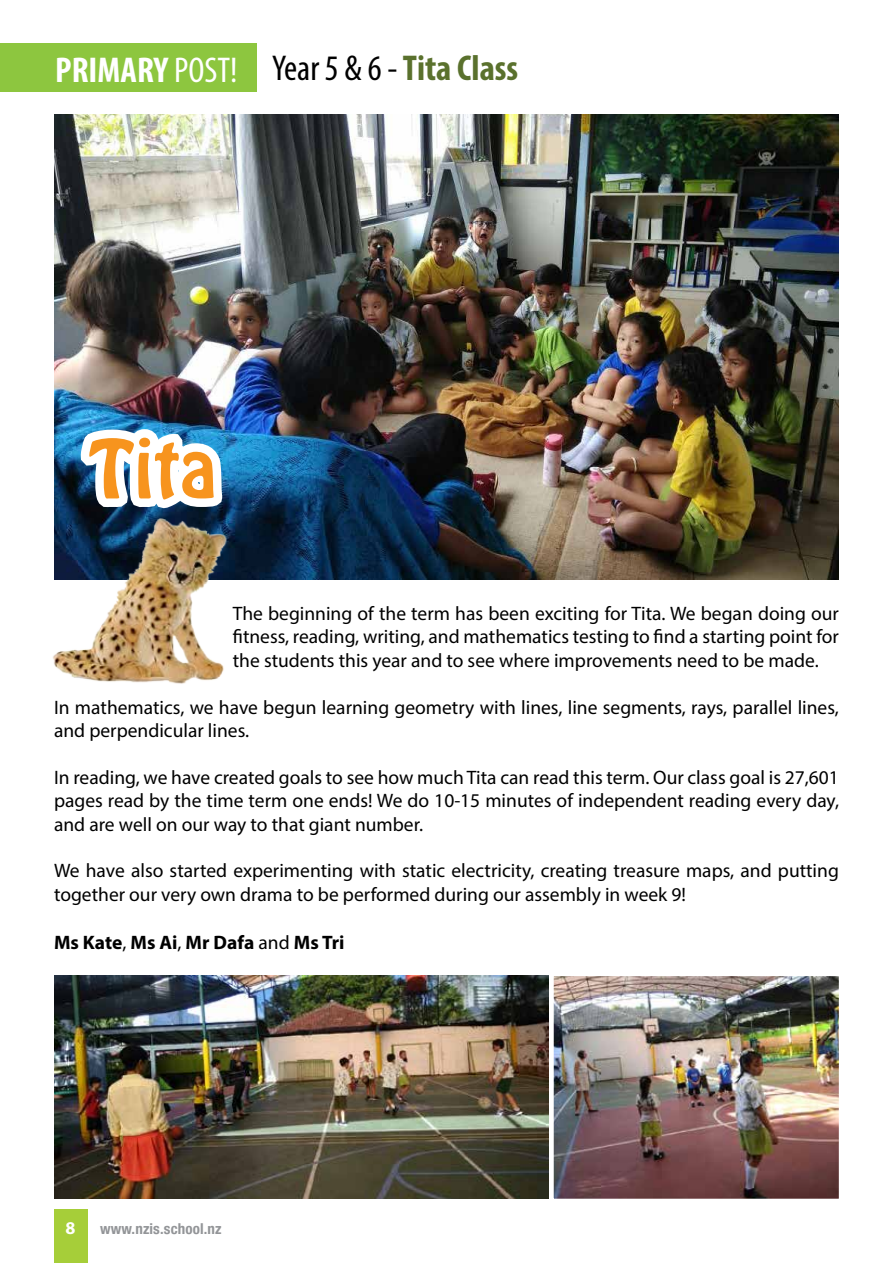
<style>
.page{position:relative;width:893px;height:1263px;background:#fff}
.page>*{position:absolute;margin:0;border:0;box-sizing:border-box;transform-origin:0 0}
.t1{font:71.25px "Hobo Std";color:#f7941e}
.t2{font:700 condensed 36px "Myriad Pro";color:#5a712d}
.t3{font:700 condensed 36px "Myriad Pro";color:#fff}
.t4{font:19.5px/23.4px "Myriad Pro";color:#000;text-align:justify}
.t5{font:700 19.5px "Myriad Pro";color:#000}
.t6{font:700 18px "Myriad Pro";color:#fff}
.t7{font:700 condensed 15px "Helvetica Neue";letter-spacing:.01em;color:#939598}
.s1{color:#fff}
.s2{font-weight:400;color:#fff}
.s3{font-weight:400;color:#000}
.s4{font-weight:400}
</style>
<div class="page">
<div style="left:54px;top:1209px;width:34px;height:54px;background:#a6ce39"></div>
<div style="left:0;top:44px;width:257px;height:48px;background:#8dc63f"></div>
<img style="left:54px;top:115px;width:785px;height:465px">
<img style="left:68px;top:421px;width:163px;height:84px">
<img style="left:54px;top:976px;width:495px;height:223px">
<img style="left:554px;top:977px;width:284px;height:221px">
<div style="left:549px;top:972px;width:294px;height:231px;border:4px solid #fff"></div>
<img style="left:53px;top:505px;width:180px;height:179px">
<h2 class="t3" style="left:55px;top:47px;width:17px">PRIM</h2>
<h2 class="t2" style="left:121px;top:46px;width:399px"><span class="s1">ARY</span> <span class="s2">POST!</span> <span class="s3">Year 5 &amp; 6 -</span>Tita Class</h2>
<h1 class="t1" style="left:89px;top:420px;width:129px">Tita</h1>
<p class="t4" style="left:233px;top:601px;width:608px">The beginning of the term has been exciting for Tita. We began doing our fitness, reading, writing, and mathematics testing to find a starting point for the students this year and to see where improvements need to be made.</p>
<p class="t4" style="left:54px;top:695px;width:786px">In mathematics, we have begun learning geometry with lines, line segments, rays, parallel lines, and perpendicular lines.</p>
<p class="t4" style="left:54px;top:765px;width:787px">In reading, we have created goals to see how much Tita can read this term. Our class goal is 27,601 pages read by the time term one ends! We do 10-15 minutes of independent reading every day, and are well on our way to that giant number.</p>
<p class="t4" style="left:54px;top:859px;width:786px">We have also started experimenting with static electricity, creating treasure maps, and putting together our very own drama to be performed during our assembly in week 9!</p>
<p class="t5" style="left:54px;top:930px;width:292px">Ms Kate<span class="s4">,</span> Ms Ai<span class="s4">,</span> Mr Dafa <span class="s4">and</span> Ms Tri</p>
<p class="t6" style="left:66px;top:1216px;width:11px">8</p>
<p class="t7" style="left:100px;top:1216px;width:123px">www.nzis.school.nz</p>
</div>
